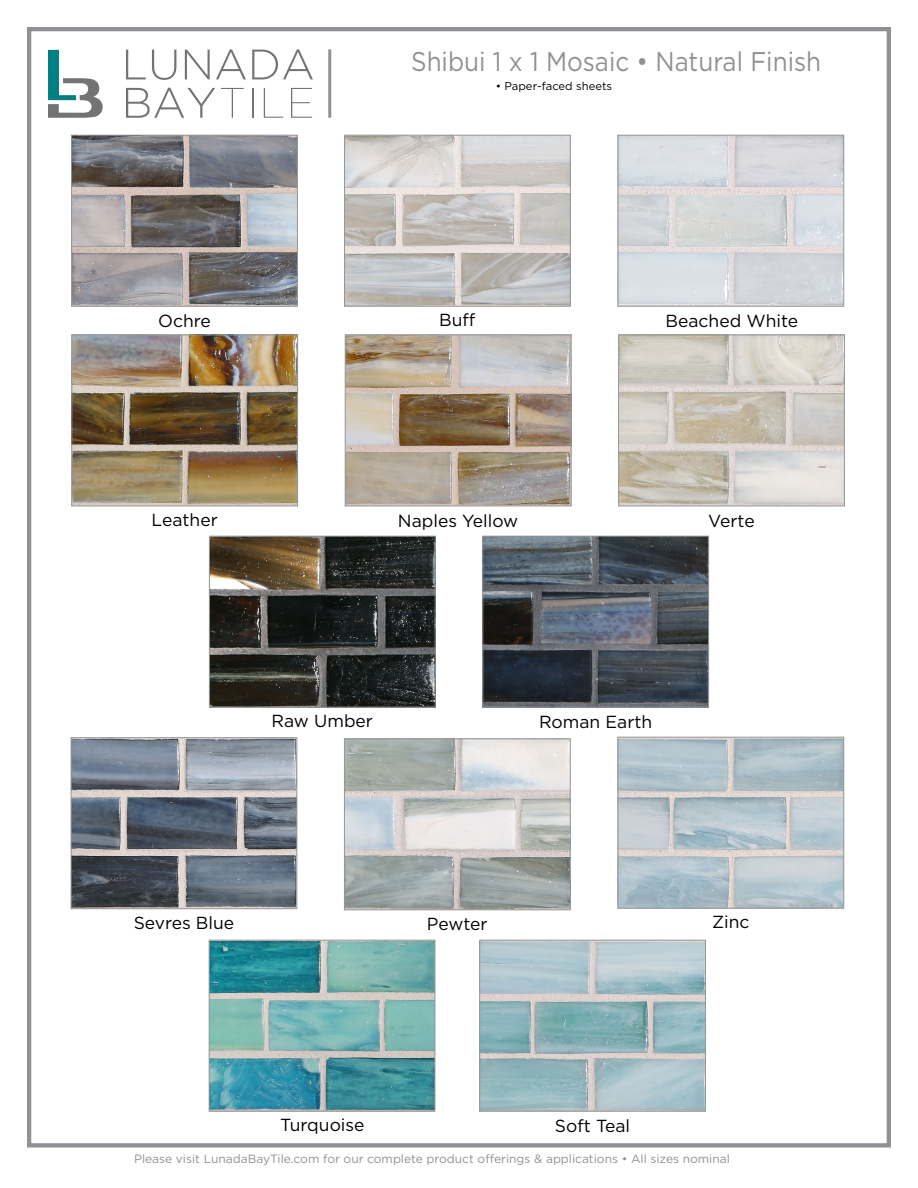
<style>
.page{position:relative;width:918px;height:1188px;background:#fff}
.page>*{position:absolute;margin:0;border:0;box-sizing:border-box;transform-origin:0 0}
.t1{font:27px "Gotham";color:#919195;scale:.9 1}
.t2{font:17.4px "Gotham";color:#000}
.t3{font:12px "Gotham";color:#919195}
.t4{font:11.25px "Gotham";color:#000}
</style>
<div class="page">
<img style="left:211px;top:538px;width:222px;height:167px">
<div style="left:209px;top:536px;width:226px;height:171px;border:1px solid #92989b"></div>
<img style="left:73px;top:137px;width:223px;height:167px">
<div style="left:71px;top:135px;width:227px;height:171px;border:1px solid #92989b"></div>
<img style="left:485px;top:538px;width:222px;height:167px">
<div style="left:483px;top:536px;width:226px;height:171px;border:1px solid #92989b"></div>
<img style="left:620px;top:337px;width:223px;height:167px">
<div style="left:618px;top:335px;width:227px;height:171px;border:1px solid #92989b"></div>
<img style="left:211px;top:942px;width:222px;height:167px">
<div style="left:209px;top:940px;width:226px;height:171px;border:1px solid #92989b"></div>
<img style="left:73px;top:740px;width:222px;height:167px">
<div style="left:71px;top:738px;width:226px;height:171px;border:1px solid #92989b"></div>
<img style="left:620px;top:137px;width:222px;height:167px">
<div style="left:618px;top:135px;width:226px;height:171px;border:1px solid #92989b"></div>
<img style="left:346px;top:741px;width:222px;height:167px">
<div style="left:344px;top:739px;width:226px;height:171px;border:1px solid #92989b"></div>
<img style="left:346px;top:137px;width:222px;height:167px">
<div style="left:344px;top:135px;width:226px;height:171px;border:1px solid #92989b"></div>
<img style="left:74px;top:337px;width:222px;height:167px">
<div style="left:72px;top:335px;width:226px;height:171px;border:1px solid #92989b"></div>
<img style="left:347px;top:337px;width:222px;height:167px">
<div style="left:345px;top:335px;width:226px;height:171px;border:1px solid #92989b"></div>
<img style="left:620px;top:739px;width:222px;height:167px">
<div style="left:618px;top:737px;width:226px;height:171px;border:1px solid #92989b"></div>
<img style="left:482px;top:942px;width:222px;height:167px">
<div style="left:480px;top:940px;width:226px;height:171px;border:1px solid #92989b"></div>
<div style="left:27px;top:27px;width:864px;height:1120px;border:4px solid #919195"></div>
<svg style="left:126px;top:50px;width:20px;height:29px"></svg>
<svg style="left:152px;top:50px;width:24px;height:30px"></svg>
<svg style="left:185px;top:50px;width:25px;height:29px"></svg>
<svg style="left:216px;top:49px;width:30px;height:30px"></svg>
<svg style="left:252px;top:49px;width:61px;height:30px"></svg>
<svg style="left:126px;top:88px;width:89px;height:30px"></svg>
<svg style="left:221px;top:88px;width:23px;height:30px"></svg>
<hr style="left:252px;top:88px;width:1px;height:30px;background:#737373">
<svg style="left:264px;top:88px;width:19px;height:30px"></svg>
<svg style="left:291px;top:88px;width:21px;height:30px"></svg>
<svg style="left:48px;top:50px;width:55px;height:68px"></svg>
<hr style="left:328px;top:49px;width:3px;height:69px;background:#919195">
<p class="t2" style="left:158px;top:310px;width:54px">Ochre</p>
<h1 class="t1" style="left:411px;top:44px;width:457px">Shibui 1 x 1 Mosaic • Natural Finish</h1>
<p class="t4" style="left:496px;top:79px;width:118px">• Paper-faced sheets</p>
<p class="t2" style="left:439px;top:309px;width:38px">Buff</p>
<p class="t2" style="left:666px;top:310px;width:134px">Beached White</p>
<p class="t2" style="left:152px;top:509px;width:68px">Leather</p>
<p class="t2" style="left:398px;top:510px;width:122px">Naples Yellow</p>
<p class="t2" style="left:708px;top:509px;width:48px">Verte</p>
<p class="t2" style="left:272px;top:710px;width:103px">Raw Umber</p>
<p class="t2" style="left:539px;top:710px;width:115px">Roman Earth</p>
<p class="t2" style="left:134px;top:912px;width:102px">Sevres Blue</p>
<p class="t2" style="left:427px;top:913px;width:62px">Pewter</p>
<p class="t2" style="left:712px;top:911px;width:39px">Zinc</p>
<p class="t2" style="left:280px;top:1114px;width:86px">Turquoise</p>
<p class="t2" style="left:555px;top:1115px;width:77px">Soft Teal</p>
<p class="t3" style="left:134px;top:1151px;width:597px">Please visit LunadaBayTile.com for our complete product offerings &amp; applications • All sizes nominal</p>
</div>
